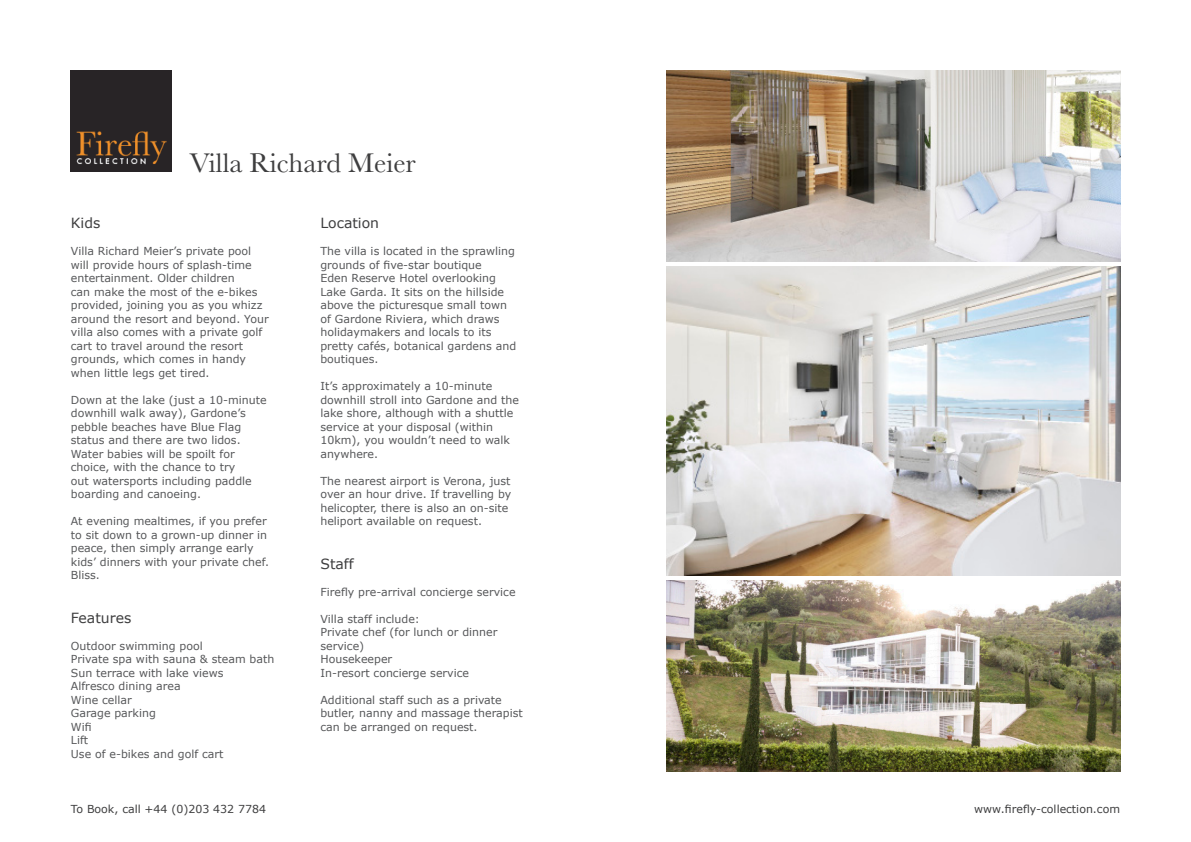
<style>
.page{position:relative;width:1191px;height:842px;background:#fff}
.page>*{position:absolute;margin:0;border:0;box-sizing:border-box;transform-origin:0 0}
.t1{font:28px "Baskerville";color:#3e3e3f}
.t2{font:14px "Verdana";color:#3e3e3f}
.t3{font:11px/13.5px "Verdana";color:#57585a}
.t4{font:11px "Verdana";color:#3e3e3f}
</style>
<div class="page">
<img style="left:71px;top:71px;width:101px;height:101px">
<img style="left:666px;top:267px;width:454px;height:308px">
<img style="left:666px;top:71px;width:454px;height:190px">
<img style="left:666px;top:581px;width:454px;height:190px">
<p class="t1" style="left:190px;top:145px;width:228px">Villa Richard Meier</p>
<p class="t2" style="left:71px;top:214px;width:31px">Kids</p>
<p class="t3" style="left:71px;top:244px;width:199px">Villa Richard Meier’s private pool will provide hours of splash-time entertainment. Older children<br>can make the most of the e-bikes provided, joining you as you whizz around the resort and beyond. Your villa also comes with a private golf cart to travel around the resort grounds, which comes in handy when little legs get tired.</p>
<p class="t3" style="left:71px;top:393px;width:197px">Down at the lake (just a 10-minute downhill walk away), Gardone’s pebble beaches have Blue Flag status and there are two lidos.<br>Water babies will be spoilt for choice, with the chance to try<br>out watersports including paddle boarding and canoeing.</p>
<p class="t3" style="left:71px;top:514px;width:200px">At evening mealtimes, if you prefer to sit down to a grown-up dinner in peace, then simply arrange early kids’ dinners with your private chef.<br>Bliss.</p>
<p class="t2" style="left:71px;top:609px;width:62px">Features</p>
<p class="t3" style="left:71px;top:639px;width:133px">Outdoor swimming pool</p>
<p class="t3" style="left:71px;top:653px;width:205px">Private spa with sauna &amp; steam bath</p>
<p class="t3" style="left:71px;top:666px;width:154px">Sun terrace with lake views</p>
<p class="t3" style="left:71px;top:680px;width:111px">Alfresco dining area</p>
<p class="t3" style="left:71px;top:693px;width:62px">Wine cellar</p>
<p class="t3" style="left:71px;top:707px;width:87px">Garage parking</p>
<p class="t3" style="left:71px;top:720px;width:22px">Wifi</p>
<p class="t3" style="left:71px;top:734px;width:19px">Lift</p>
<p class="t3" style="left:71px;top:747px;width:154px">Use of e-bikes and golf cart</p>
<p class="t4" style="left:71px;top:802px;width:197px">To Book, call +44 (0)203 432 7784</p>
<p class="t2" style="left:320px;top:214px;width:60px">Location</p>
<p class="t3" style="left:320px;top:244px;width:197px">The villa is located in the sprawling grounds of five-star boutique<br>Eden Reserve Hotel overlooking<br>Lake Garda. It sits on the hillside above the picturesque small town of Gardone Riviera, which draws holidaymakers and locals to its pretty cafés, botanical gardens and boutiques.</p>
<p class="t3" style="left:320px;top:379px;width:200px">It’s approximately a 10-minute downhill stroll into Gardone and the lake shore, although with a shuttle service at your disposal (within<br>10km), you wouldn’t need to walk anywhere.</p>
<p class="t3" style="left:320px;top:474px;width:192px">The nearest airport is Verona, just over an hour drive. If travelling by helicopter, there is also an on-site heliport available on request.</p>
<p class="t2" style="left:320px;top:555px;width:35px">Staff</p>
<p class="t3" style="left:320px;top:585px;width:197px">Firefly pre-arrival concierge service</p>
<p class="t3" style="left:320px;top:612px;width:101px">Villa staff include:</p>
<p class="t3" style="left:320px;top:626px;width:178px">Private chef (for lunch or dinner service)</p>
<p class="t3" style="left:320px;top:653px;width:73px">Housekeeper</p>
<p class="t3" style="left:320px;top:666px;width:150px">In-resort concierge service</p>
<p class="t3" style="left:320px;top:693px;width:204px">Additional staff such as a private butler, nanny and massage therapist can be arranged on request.</p>
<p class="t4" style="left:974px;top:802px;width:147px">www.firefly-collection.com</p>
</div>
